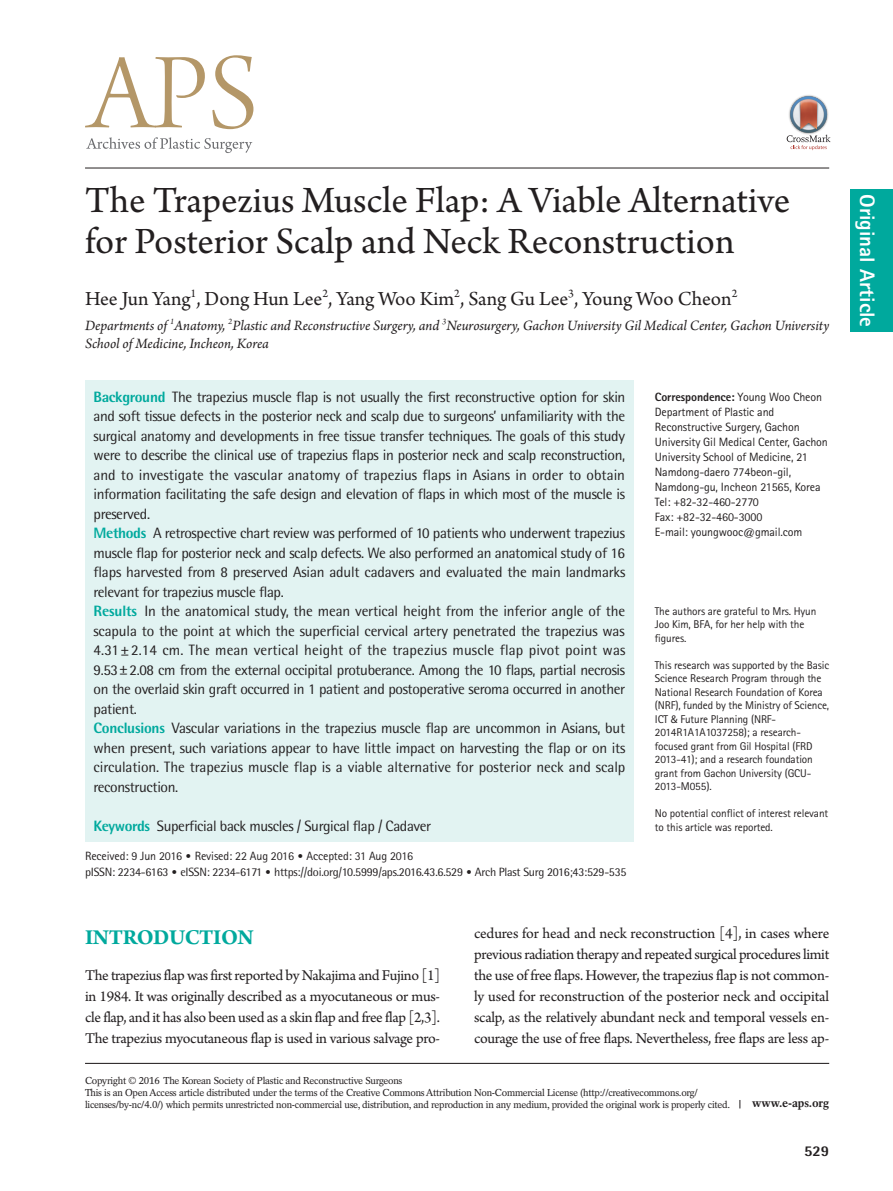
<style>
.page{position:relative;width:893px;height:1191px;background:#fff}
.page>*{position:absolute;margin:0;border:0;box-sizing:border-box;transform-origin:0 0}
.제목{font:39px/41px "Arno Pro";color:#231f20}
.대제목{font:700 22.5px "Arno Pro";letter-spacing:-.02em;color:#00a99d}
.저자{font:21px "Arno Pro";letter-spacing:-.005em;color:#231f20}
.t1{font:800 21px "Rotis Sans Serif Std";color:#fff}
.본문{font:15.75px/21px "Arno Pro";letter-spacing:-.025em;color:#231f20;text-align:justify}
.초록{font:15px/19.5px "Rotis Semi Sans Std";letter-spacing:-.025em;color:#231f20;text-align:justify}
.소속{font:italic 15px/18px "Arno Pro";letter-spacing:-.005em;color:#231f20}
.t2{font:800 15px "Rotis Semi Sans Std";color:#231f20}
.교신저자{font:12px/15px "Rotis Sans Serif Std";letter-spacing:-.01em;color:#231f20}
.t3{font:12px "Rotis Semi Sans Std";letter-spacing:-.02em;color:#231f20}
.교신저자-2{font:800 12px "Rotis Sans Serif Std";letter-spacing:-.01em;color:#231f20}
.t4{font:700 12px "Rotation LT Std";letter-spacing:-.01em;color:#231f20}
.교신저자밑각주{font:11.25px/13.5px "Rotis Sans Serif Std";letter-spacing:-.01em;color:#231f20}
.t5{font:10.05px/12px "Rotation LT Std";letter-spacing:-.025em;color:#231f20}
.s1{font-weight:800;color:#00a99d}
.s2{font-weight:400}
.s3{font-family:"Myriad Pro"}
.s4{font-family:"DIN Pro";font-weight:300}
</style>
<div class="page">
<hr style="left:85px;top:1062px;width:744px;height:2px;background:#231f20">
<hr style="left:85px;top:168px;width:744px;height:1px;background:#231f20">
<svg style="left:85px;top:55px;width:168px;height:74px"></svg>
<svg style="left:86px;top:137px;width:166px;height:16px"></svg>
<div style="left:850px;top:189px;width:43px;height:143px;background:#00a99d"></div>
<div style="left:85px;top:380px;width:549px;height:461px;background:#e2f3f2"></div>
<svg style="left:787px;top:96px;width:43px;height:54px"></svg>
<p class="제목" style="left:85px;top:182px;width:706px">The Trapezius Muscle Flap: A Viable Alternative for Posterior Scalp and Neck Reconstruction</p>
<p class="저자" style="left:85px;top:287px;width:654px">Hee Jun Yang<sup>1</sup>, Dong Hun Lee<sup>2</sup>, Yang Woo Kim<sup>2</sup>, Sang Gu Lee<sup>3</sup>, Young Woo Cheon<sup>2</sup></p>
<p class="소속" style="left:85px;top:317px;width:746px">Departments of <sup>1</sup>Anatomy, <sup>2</sup>Plastic and Reconstructive Surgery, and <sup>3</sup>Neurosurgery, Gachon University Gil Medical Center, Gachon University<br>School of Medicine, Incheon, Korea</p>
<p class="초록" style="left:94px;top:387px;width:533px"><span class="s1">Background</span> The trapezius muscle flap is not usually the first reconstructive option for skin and soft tissue defects in the posterior neck and scalp due to surgeons’ unfamiliarity with the surgical anatomy and developments in free tissue transfer techniques. The goals of this study were to describe the clinical use of trapezius flaps in posterior neck and scalp reconstruction, and to investigate the vascular anatomy of trapezius flaps in Asians in order to obtain information facilitating the safe design and elevation of flaps in which most of the muscle is preserved.</p>
<p class="초록" style="left:94px;top:523px;width:533px"><span class="s1">Methods</span> A retrospective chart review was performed of 10 patients who underwent trapezius muscle flap for posterior neck and scalp defects. We also performed an anatomical study of 16 flaps harvested from 8 preserved Asian adult cadavers and evaluated the main landmarks relevant for trapezius muscle flap.</p>
<p class="초록" style="left:94px;top:601px;width:533px"><span class="s1">Results</span> In the anatomical study, the mean vertical height from the inferior angle of the scapula to the point at which the superficial cervical artery penetrated the trapezius was 4.31±2.14 cm. The mean vertical height of the trapezius muscle flap pivot point was 9.53±2.08 cm from the external occipital protuberance. Among the 10 flaps, partial necrosis on the overlaid skin graft occurred in 1 patient and postoperative seroma occurred in another patient.</p>
<p class="초록" style="left:94px;top:718px;width:533px"><span class="s1">Conclusions</span> Vascular variations in the trapezius muscle flap are uncommon in Asians, but when present, such variations appear to have little impact on harvesting the flap or on its circulation. The trapezius muscle flap is a viable alternative for posterior neck and scalp reconstruction.</p>
<p class="초록" style="left:94px;top:816px;width:339px"><span class="s1">Keywords</span> Superficial back muscles / Surgical flap / Cadaver</p>
<p class="교신저자-2" style="left:655px;top:389px;width:169px">Correspondence: <span class="s2">Young Woo Cheon</span></p>
<p class="교신저자" style="left:655px;top:404px;width:174px">Department of Plastic and<br>Reconstructive Surgery, Gachon<br>University Gil Medical Center, Gachon<br>University School of Medicine, 21<br>Namdong-daero 774beon-gil,<br>Namdong-gu, Incheon 21565, Korea</p>
<p class="교신저자" style="left:655px;top:494px;width:105px">Tel: +82-32-460-2770</p>
<p class="교신저자" style="left:655px;top:509px;width:109px">Fax: +82-32-460-3000</p>
<p class="교신저자" style="left:655px;top:524px;width:149px">E-mail: youngwooc@gmail.com</p>
<p class="교신저자밑각주" style="left:655px;top:604px;width:163px">The authors are grateful to Mrs. Hyun<br>Joo Kim, BFA, for her help with the figures.</p>
<p class="교신저자밑각주" style="left:655px;top:658px;width:176px">This research was supported by the Basic Science Research Program through the National Research Foundation of Korea (NRF), funded by the Ministry of Science, ICT <span class="s3">&amp;</span> Future Planning (NRF-2014R1A1A1037258); a research&shy;focused grant from Gil Hospital (FRD 2013-41); and a research foundation grant from Gachon University (GCU-2013-M055).</p>
<p class="교신저자밑각주" style="left:655px;top:807px;width:175px">No potential conflict of interest relevant to this article was reported.</p>
<p class="교신저자" style="left:85px;top:848px;width:330px">Received: 9 Jun 2016 <span class="s4">•</span> Revised: 22 Aug 2016 <span class="s4">•</span> Accepted: 31 Aug 2016</p>
<p class="t3" style="left:85px;top:864px;width:543px">pISSN: 2234-6163 <span class="s4">•</span> eISSN: 2234-6171 <span class="s4">•</span> https://doi.org/10.5999/aps.2016.43.6.529 <span class="s4">•</span> Arch Plast Surg 2016;43:529-535</p>
<p class="대제목" style="left:85px;top:924px;width:170px">INTRODUCTION</p>
<p class="본문" style="left:85px;top:966px;width:357px">The trapezius flap was first reported by Nakajima and Fujino [1] in 1984. It was originally described as a myocutaneous or mus&shy;cle flap, and it has also been used as a skin flap and free flap [2,3].<br>The trapezius myocutaneous flap is used in various salvage pro-</p>
<p class="본문" style="left:474px;top:924px;width:357px">cedures for head and neck reconstruction [4], in cases where previous radiation therapy and repeated surgical procedures limit the use of free flaps. However, the trapezius flap is not common&shy;ly used for reconstruction of the posterior neck and occipital scalp, as the relatively abundant neck and temporal vessels en&shy;courage the use of free flaps. Nevertheless, free flaps are less ap-</p>
<p class="t5" style="left:85px;top:1074px;width:319px">Copyright © 2016 The Korean Society of Plastic and Reconstructive Surgeons</p>
<p class="t5" style="left:85px;top:1086px;width:647px">This is an Open Access article distributed under the terms of the Creative Commons Attribution Non-Commercial License (http://creativecommons.org/ licenses/by-nc/4.0/) which permits unrestricted non-commercial use, distribution, and reproduction in any medium, provided the original work is properly cited.</p>
<p class="t4" style="left:752px;top:1096px;width:78px">www.e-aps.org</p>
<p class="t2" style="left:804px;top:1141px;width:27px">529</p>
<h3 class="t1" style="left:881px;top:194px;width:134px;rotate:90deg">Original Article</h3>
</div>
